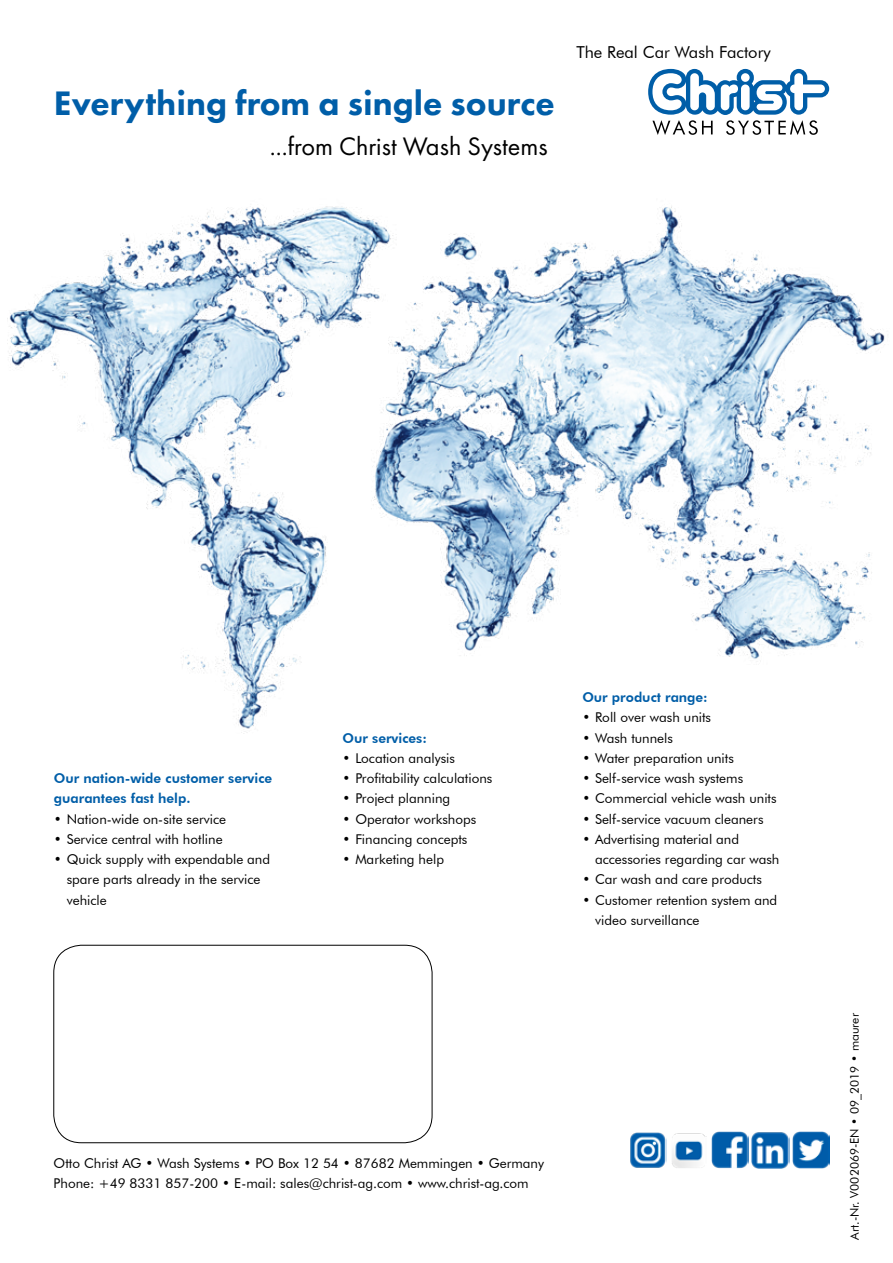
<style>
.page{position:relative;width:893px;height:1263px;background:#fff}
.page>*{position:absolute;margin:0;border:0;box-sizing:border-box;transform-origin:0 0}
.t1{font:800 35.25px "Futura PT";color:#005ea8}
.t2{font:26.25px "Futura PT";color:#000}
.t3{font:16.5px "Futura BT";color:#000}
.t4{font:13.5px/20.2px "Futura BT";color:#000}
.t5{font:800 13.5px/20.2px "Futura BT";color:#005ea8}
.t6{font:12px "Futura BT";color:#000}
</style>
<div class="page">
<div style="left:54px;top:945px;width:378px;height:198px;border:1px solid #000;border-radius:28px"></div>
<img style="left:630px;top:1132px;width:37px;height:36px">
<img style="left:672px;top:1133px;width:35px;height:35px">
<img style="left:711px;top:1131px;width:37px;height:37px">
<img style="left:752px;top:1132px;width:37px;height:36px">
<img style="left:793px;top:1131px;width:37px;height:37px">
<img style="left:7px;top:206px;width:878px;height:528px">
<svg style="left:648px;top:69px;width:181px;height:66px"></svg>
<h1 class="t1" style="left:54px;top:81px;width:502px">Everything from a single source</h1>
<h2 class="t2" style="left:270px;top:131px;width:279px">...from Christ Wash Systems</h2>
<p class="t3" style="left:576px;top:42px;width:196px">The Real Car Wash Factory</p>
<p class="t5" style="left:54px;top:768px;width:220px">Our nation-wide customer service guarantees fast help.</p>
<p class="t4" style="left:54px;top:808px;width:174px">• Nation-wide on-site service</p>
<p class="t4" style="left:54px;top:829px;width:170px">• Service central with hotline</p>
<p class="t4" style="left:67px;top:849px;width:205px;text-indent:-13px">• Quick supply with expendable and spare parts already in the service vehicle</p>
<p class="t5" style="left:343px;top:727px;width:86px">Our services:</p>
<p class="t4" style="left:343px;top:748px;width:114px">• Location analysis</p>
<p class="t4" style="left:343px;top:768px;width:151px">• Profitability calculations</p>
<p class="t4" style="left:343px;top:788px;width:109px">• Project planning</p>
<p class="t4" style="left:343px;top:808px;width:135px">• Operator workshops</p>
<p class="t4" style="left:343px;top:829px;width:126px">• Financing concepts</p>
<p class="t4" style="left:343px;top:849px;width:103px">• Marketing help</p>
<p class="t5" style="left:582px;top:687px;width:127px">Our product range:</p>
<p class="t4" style="left:582px;top:707px;width:130px">• Roll over wash units</p>
<p class="t4" style="left:582px;top:727px;width:92px">• Wash tunnels</p>
<p class="t4" style="left:582px;top:748px;width:153px">• Water preparation units</p>
<p class="t4" style="left:582px;top:768px;width:162px">• Self-service wash systems</p>
<p class="t4" style="left:582px;top:788px;width:196px">• Commercial vehicle wash units</p>
<p class="t4" style="left:582px;top:808px;width:183px">• Self-service vacuum cleaners</p>
<p class="t4" style="left:595px;top:829px;width:186px;text-indent:-13px">• Advertising material and accessories regarding car wash</p>
<p class="t4" style="left:582px;top:869px;width:181px">• Car wash and care products</p>
<p class="t4" style="left:595px;top:889px;width:184px;text-indent:-13px">• Customer retention system and video surveillance</p>
<p class="t4" style="left:54px;top:1153px;width:492px">Otto Christ AG • Wash Systems • PO Box 12 54 • 87682 Memmingen • Germany<br>Phone: +49 8331 857-200 • E-mail: sales@christ-ag.com • www.christ-ag.com</p>
<p class="t6" style="left:847px;top:1240px;width:228px;rotate:-90deg">Art.-Nr. V002069-EN • 09_2019 • maurer</p>
</div>
